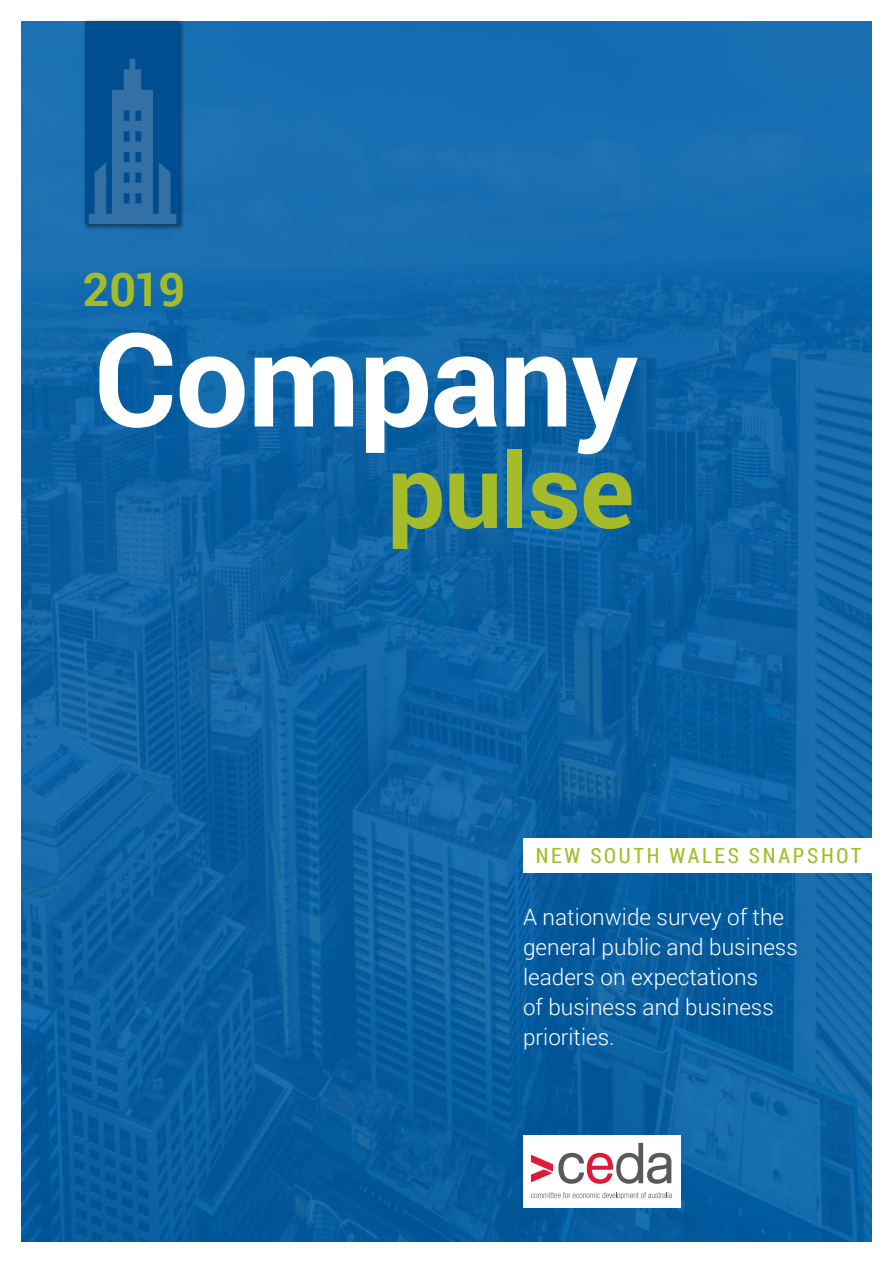
<style>
.page{position:relative;width:893px;height:1263px;background:#fff}
.page>*{position:absolute;margin:0;border:0;box-sizing:border-box;transform-origin:0 0}
.t1{font:700 130.2px "Roboto";letter-spacing:-.01em;color:#fff}
.t2{font:700 103.05px "Roboto";letter-spacing:-.01em;color:#a5bb29}
.t3{font:700 46.5px "Roboto";color:#a5bb29}
.t4{font:300 22.5px/30px "Roboto";color:#fff}
.t5{font:21px "Roboto Condensed";letter-spacing:.13em;color:#a5bb29}
</style>
<div class="page">
<img style="left:21px;top:21px;width:851px;height:1221px">
<div style="left:523px;top:838px;width:349px;height:35px;background:#fff"></div>
<div style="left:523px;top:1135px;width:157px;height:73px;background:#fff"></div>
<svg style="left:531px;top:1192px;width:141px;height:7px"></svg>
<svg style="left:531px;top:1143px;width:140px;height:41px"></svg>
<div style="left:82px;top:19px;width:103px;height:212px;background:#000;opacity:.5"></div>
<div style="left:85px;top:21px;width:94px;height:203px;background:#004e90"></div>
<svg style="left:89px;top:59px;width:87px;height:165px"></svg>
<h3 class="t3" style="left:83px;top:256px;width:104px">2019</h3>
<h1 class="t1" style="left:94px;top:288px;width:546px">Company</h1>
<h2 class="t2" style="left:387px;top:419px;width:249px">pulse</h2>
<p class="t5" style="left:536px;top:841px;width:327px">NEW SOUTH WALES SNAPSHOT</p>
<p class="t4" style="left:523px;top:901px;width:276px">A nationwide survey of the general public and business leaders on expectations<br>of business and business priorities.</p>
</div>
